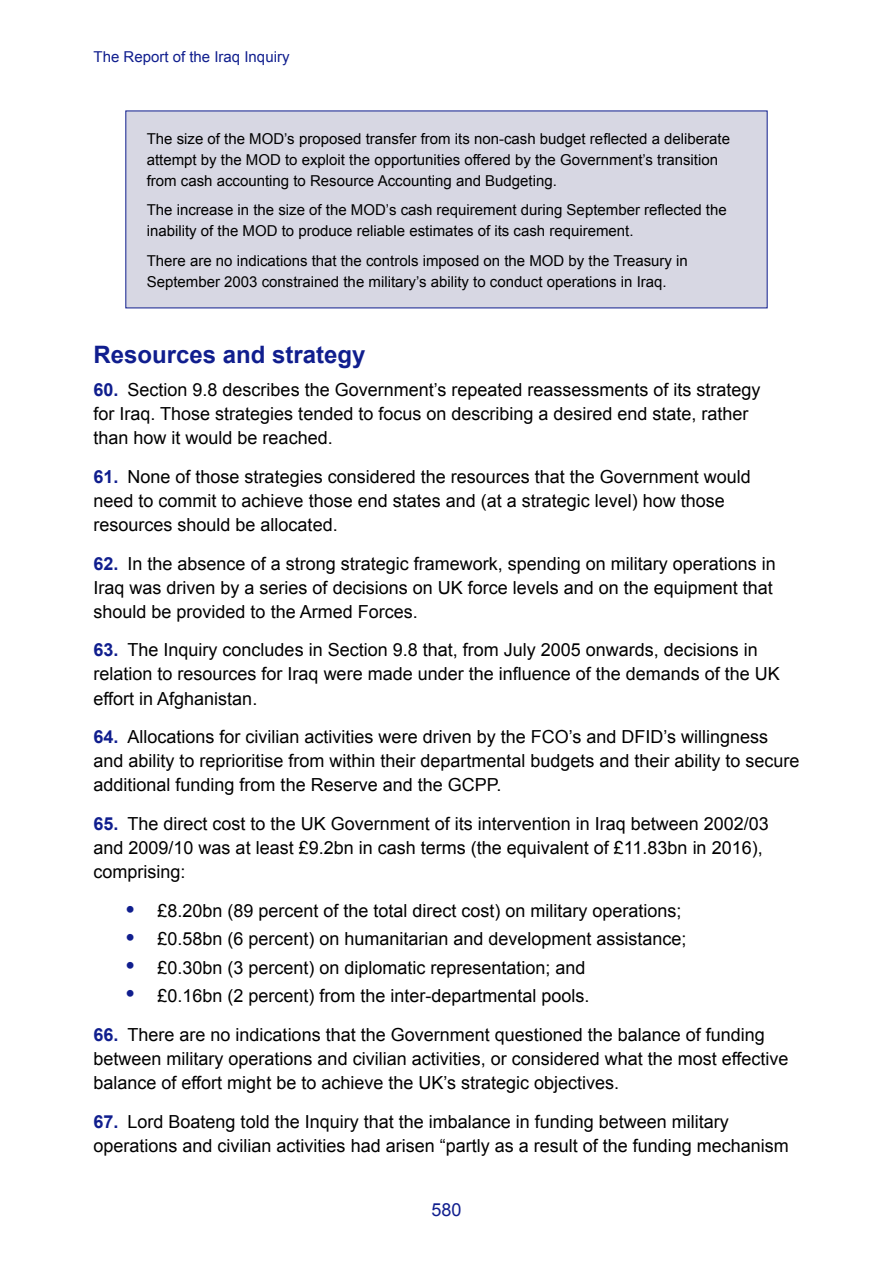
<style>
.page{position:relative;width:893px;height:1263px;background:#fff}
.page>*{position:absolute;margin:0;border:0;box-sizing:border-box;transform-origin:0 0}
.Heading_C{font:700 24px "Arial";color:#101e8e}
.t1{font:18px/24px "Arial";color:#000}
.t2{font:18px "Arial";color:#101e8e}
.Box_Text{font:15px/21px "Arial";color:#000}
.t3{font:15px "Arial";color:#101e8e}
.s1{font-weight:700;color:#101e8e}
.s2{font-size:27px;color:#101e8e}
</style>
<div class="page">
<div style="left:125px;top:111px;width:642px;height:197px;background:#d7d7e3"></div>
<p class="t3" style="left:94px;top:47px;width:197px">The Report of the Iraq Inquiry</p>
<p class="Box_Text" style="left:147px;top:128px;width:585px">The size of the MOD’s proposed transfer from its non‑cash budget reflected a deliberate attempt by the MOD to exploit the opportunities offered by the Government’s transition from cash accounting to Resource Accounting and Budgeting.</p>
<p class="Box_Text" style="left:147px;top:199px;width:581px">The increase in the size of the MOD’s cash requirement during September reflected the inability of the MOD to produce reliable estimates of its cash requirement.</p>
<p class="Box_Text" style="left:147px;top:250px;width:543px">There are no indications that the controls imposed on the MOD by the Treasury in<br>September 2003 constrained the military’s ability to conduct operations in Iraq.</p>
<p class="Heading_C" style="left:94px;top:341px;width:274px">Resources and strategy</p>
<p class="t1" style="left:94px;top:378px;width:668px"><span class="s1">60.</span> Section 9.8 describes the Government’s repeated reassessments of its strategy for Iraq. Those strategies tended to focus on describing a desired end state, rather than how it would be reached.</p>
<p class="t1" style="left:94px;top:465px;width:659px"><span class="s1">61.</span> None of those strategies considered the resources that the Government would need to commit to achieve those end states and (at a strategic level) how those resources should be allocated.</p>
<p class="t1" style="left:94px;top:551px;width:684px"><span class="s1">62.</span> In the absence of a strong strategic framework, spending on military operations in<br>Iraq was driven by a series of decisions on UK force levels and on the equipment that should be provided to the Armed Forces.</p>
<p class="t1" style="left:94px;top:638px;width:688px"><span class="s1">63.</span> The Inquiry concludes in Section 9.8 that, from July 2005 onwards, decisions in relation to resources for Iraq were made under the influence of the demands of the UK effort in Afghanistan.</p>
<p class="t1" style="left:94px;top:725px;width:707px"><span class="s1">64.</span> Allocations for civilian activities were driven by the FCO’s and DFID’s willingness and ability to reprioritise from within their departmental budgets and their ability to secure additional funding from the Reserve and the GCPP.</p>
<p class="t1" style="left:94px;top:812px;width:677px"><span class="s1">65.</span> The direct cost to the UK Government of its intervention in Iraq between 2002/03 and 2009/10 was at least £9.2bn in cash terms (the equivalent of £11.83bn in 2016), comprising:</p>
<p class="t1" style="left:125px;top:899px;width:558px"><span class="s2">•</span> £8.20bn (89 percent of the total direct cost) on military operations;</p>
<p class="t1" style="left:125px;top:927px;width:563px"><span class="s2">•</span> £0.58bn (6 percent) on humanitarian and development assistance;</p>
<p class="t1" style="left:125px;top:955px;width:462px"><span class="s2">•</span> £0.30bn (3 percent) on diplomatic representation; and</p>
<p class="t1" style="left:125px;top:984px;width:466px"><span class="s2">•</span> £0.16bn (2 percent) from the inter‑departmental pools.</p>
<p class="t1" style="left:94px;top:1023px;width:697px"><span class="s1">66.</span> There are no indications that the Government questioned the balance of funding between military operations and civilian activities, or considered what the most effective balance of effort might be to achieve the UK’s strategic objectives.</p>
<p class="t1" style="left:94px;top:1109px;width:697px"><span class="s1">67.</span> Lord Boateng told the Inquiry that the imbalance in funding between military operations and civilian activities had arisen “partly as a result of the funding mechanism</p>
<p class="t2" style="left:431px;top:1197px;width:32px">580</p>
</div>
